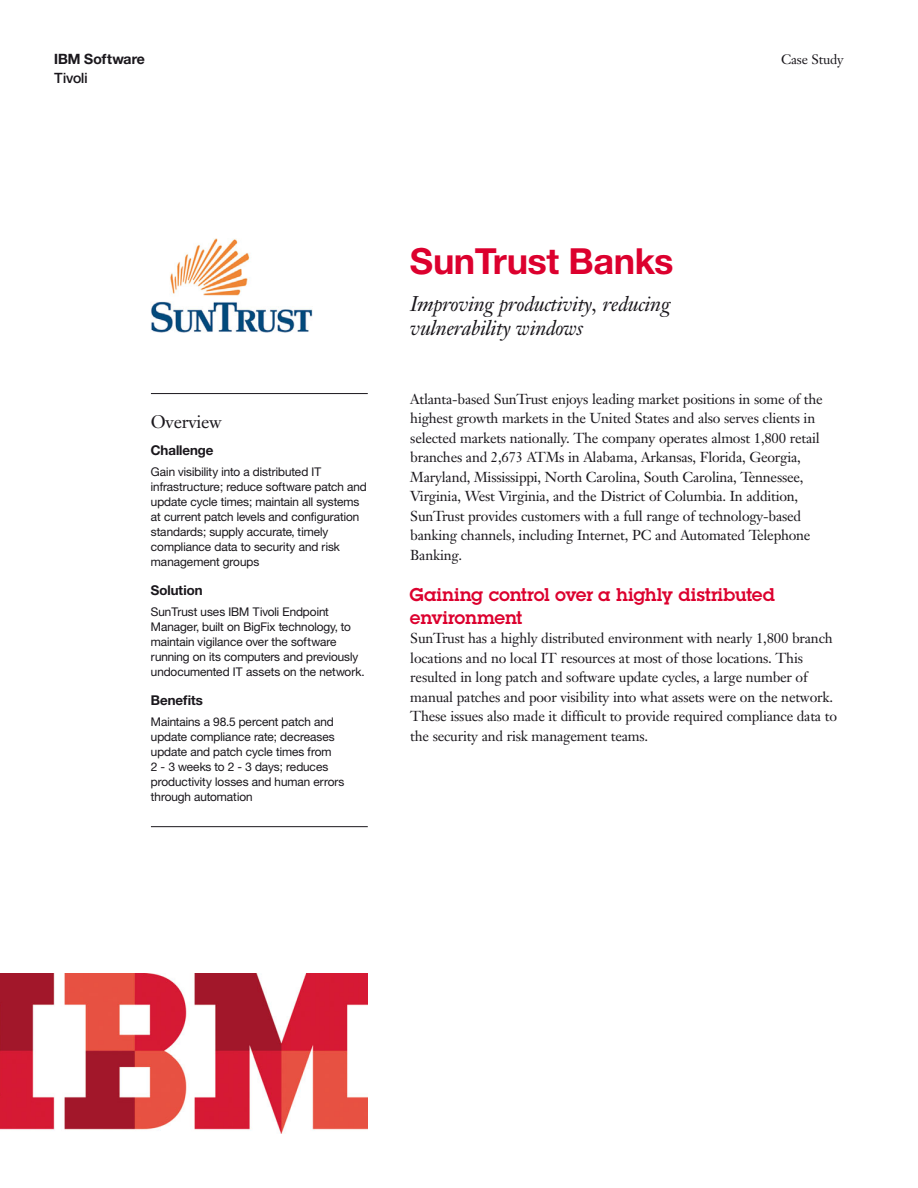
<style>
.page{position:relative;width:918px;height:1188px;background:#fff}
.page>*{position:absolute;margin:0;border:0;box-sizing:border-box;transform-origin:0 0}
.t1{font:700 36px "Helv Neuefor IBM";color:#dc002e}
.t2{font:italic 21px/24px "Janson Text LT Pro";letter-spacing:-.015em;color:#1a171c}
.t3{font:600 18px/22.5px "Lubalinfor IBM";color:#dc002e}
.t4{font:18px "Janson Text LT Pro";letter-spacing:-.015em;color:#1a171c}
.t5{font:14.25px/19.5px "Janson Text LT Pro";letter-spacing:-.015em;color:#1a171c}
.t6{font:700 14.25px/19px "Helv Neuefor IBM";color:#1a171c}
.t7{font:700 13.5px "Helv Neuefor IBM";color:#1a171c}
.t8{font:13.5px "Janson Text LT Pro";letter-spacing:-.015em;color:#1a171c}
.t9{font:12px/15px "Helv Neuefor IBM";color:#1a171c}
.s1{font-weight:500}
</style>
<div class="page">
<img style="left:0;top:973px;width:368px;height:161px">
<hr style="left:151px;top:393px;width:217px;height:1px;background:#1a171c">
<hr style="left:151px;top:826px;width:217px;height:1px;background:#1a171c">
<img style="left:151px;top:238px;width:161px;height:94px">
<p class="t6" style="left:54px;top:51px;width:92px">IBM Software<br><span class="s1">Tivoli</span></p>
<p class="t8" style="left:781px;top:54px;width:64px">Case Study</p>
<h2 class="t4" style="left:151px;top:414px;width:73px">Overview</h2>
<p class="t7" style="left:151px;top:445px;width:64px">Challenge</p>
<p class="t9" style="left:151px;top:465px;width:217px">Gain visibility into a distributed IT infrastructure; reduce software patch and update cycle times; maintain all systems at current patch levels and configuration standards; supply accurate, timely compliance data to security and risk management groups</p>
<p class="t7" style="left:151px;top:585px;width:53px">Solution</p>
<p class="t9" style="left:151px;top:606px;width:215px">SunTrust uses IBM Tivoli Endpoint Manager, built on BigFix technology, to maintain vigilance over the software running on its computers and previously undocumented IT assets on the network.</p>
<p class="t7" style="left:151px;top:696px;width:54px">Benefits</p>
<p class="t9" style="left:151px;top:716px;width:195px">Maintains a 98.5 percent patch and update compliance rate; decreases update and patch cycle times from<br>2 - 3 weeks to 2 - 3 days; reduces productivity losses and human errors through automation</p>
<h1 class="t1" style="left:410px;top:248px;width:265px">SunTrust Banks</h1>
<h2 class="t2" style="left:410px;top:295px;width:262px">Improving productivity, reducing vulnerability windows</h2>
<p class="t5" style="left:410px;top:391px;width:414px">Atlanta-based SunTrust enjoys leading market positions in some of the highest growth markets in the United States and also serves clients in selected markets nationally. The company operates almost 1,800 retail branches and 2,673 ATMs in Alabama, Arkansas, Florida, Georgia, Maryland, Mississippi, North Carolina, South Carolina, Tennessee, Virginia, West Virginia, and the District of Columbia. In addition, SunTrust provides customers with a full range of technology-based banking channels, including Internet, PC and Automated Telephone Banking.</p>
<h2 class="t3" style="left:410px;top:585px;width:366px">Gaining control over a highly distributed environment</h2>
<p class="t5" style="left:410px;top:630px;width:428px">SunTrust has a highly distributed environment with nearly 1,800 branch locations and no local IT resources at most of those locations. This resulted in long patch and software update cycles, a large number of manual patches and poor visibility into what assets were on the network.<br>These issues also made it difficult to provide required compliance data to the security and risk management teams.</p>
</div>
